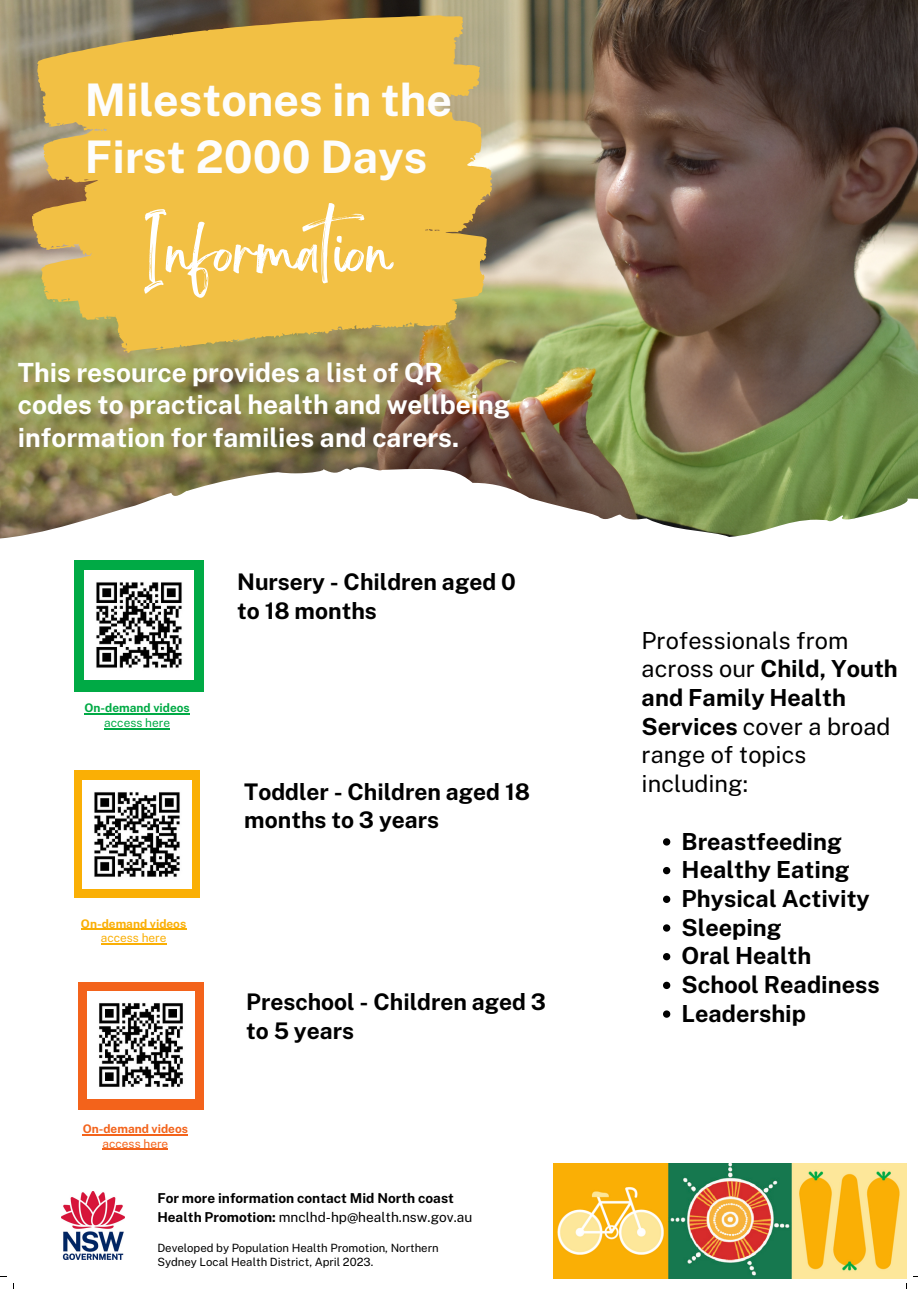
<style>
.page{position:relative;width:918px;height:1289px;background:#fff}
.page>*{position:absolute;margin:0;border:0;box-sizing:border-box;transform-origin:0 0}
.t1{font:52.88px "Brightwall";color:#fff}
.t2{font:700 44.92px/56.2px "Public Sans";color:#fdfdfd}
.t3{font:700 26.4px/32.1px "Public Sans";color:#fff}
.t4{font:23.48px/28.7px "Public Sans";color:#000}
.t5{font:700 23.48px "Public Sans";color:#000}
.t6{font:700 22.88px/28.7px "Public Sans";color:#000}
.t7{font:700 13.65px/18.6px "Public Sans";color:#000}
.t8{font:700 11.85px/14.6px "Public Sans";color:#00aa45;text-align:center}
.t9{font:700 11.85px/14.6px "Public Sans";color:#faaf05;text-align:center}
.t10{font:700 11.85px/14.6px "Public Sans";color:#f3631b;text-align:center}
.t11{font:11.4px/14.1px "Public Sans";color:#000}
.s1{font-weight:400}
.s2{font-weight:700}
</style>
<div class="page">
<img style="left:62px;top:1191px;width:63px;height:69px">
<img style="left:554px;top:1164px;width:353px;height:114px">
<div style="left:74px;top:561px;width:130px;height:131px;background:#00aa45"></div>
<img style="left:85px;top:570px;width:108px;height:109px">
<img style="left:0;top:0;width:918px;height:539px">
<svg style="left:426px;top:34px;width:66px;height:147px"></svg>
<div style="left:74px;top:771px;width:126px;height:127px;background:#faaf05"></div>
<img style="left:83px;top:780px;width:108px;height:108px">
<div style="left:78px;top:982px;width:126px;height:128px;background:#f3631b"></div>
<img style="left:87px;top:991px;width:108px;height:107px">
<hr style="left:84px;top:713px;width:106px;height:2px;background:#00aa45">
<hr style="left:104px;top:728px;width:66px;height:1px;background:#00aa45">
<hr style="left:81px;top:929px;width:105px;height:1px;background:#faaf05">
<hr style="left:101px;top:943px;width:66px;height:1px;background:#faaf05">
<hr style="left:83px;top:1134px;width:105px;height:1px;background:#f3631b">
<hr style="left:102px;top:1148px;width:66px;height:1px;background:#f3631b">
<svg style="left:663px;top:838px;width:7px;height:7px"></svg>
<svg style="left:663px;top:867px;width:7px;height:7px"></svg>
<svg style="left:663px;top:895px;width:7px;height:8px"></svg>
<svg style="left:663px;top:924px;width:7px;height:7px"></svg>
<svg style="left:663px;top:953px;width:7px;height:7px"></svg>
<svg style="left:663px;top:982px;width:7px;height:7px"></svg>
<svg style="left:663px;top:1010px;width:7px;height:8px"></svg>
<p class="t2" style="left:85px;top:72px;width:369px">Milestones in the<br>First 2000 Days</p>
<p class="t1" style="left:145px;top:233px;width:249px">Information</p>
<p class="t3" style="left:18px;top:357px;width:494px">This resource provides a list of QR codes to practical health and wellbeing information for families and carers.</p>
<p class="t8" style="left:84px;top:701px;width:107px">On-demand videos <span class="s1">access here</span></p>
<p class="t9" style="left:81px;top:916px;width:107px">On-demand videos <span class="s1">access here</span></p>
<p class="t10" style="left:83px;top:1121px;width:107px">On-demand videos <span class="s1">access here</span></p>
<p class="t6" style="left:237px;top:567px;width:280px">Nursery - Children aged 0 to 18 months</p>
<p class="t6" style="left:244px;top:777px;width:287px">Toddler - Children aged 18 months to 3 years</p>
<p class="t6" style="left:246px;top:987px;width:301px">Preschool - Children aged 3 to 5 years</p>
<p class="t7" style="left:157px;top:1189px;width:316px">For more information contact Mid North coast<br>Health Promotion: <span class="s1">mnclhd-hp@health.nsw.gov.au</span></p>
<p class="t11" style="left:157px;top:1241px;width:283px">Developed by Population Health Promotion, Northern<br>Sydney Local Health District, April 2023.</p>
<p class="t4" style="left:642px;top:626px;width:258px">Professionals from across our <span class="s2">Child, Youth and Family Health<br>Services</span> cover a broad range of topics including:</p>
<p class="t5" style="left:682px;top:827px;width:162px">Breastfeeding</p>
<p class="t5" style="left:682px;top:856px;width:170px">Healthy Eating</p>
<p class="t5" style="left:682px;top:884px;width:190px">Physical Activity</p>
<p class="t5" style="left:682px;top:913px;width:102px">Sleeping</p>
<p class="t5" style="left:682px;top:942px;width:131px">Oral Health</p>
<p class="t5" style="left:682px;top:970px;width:200px">School Readiness</p>
<p class="t5" style="left:682px;top:999px;width:126px">Leadership</p>
</div>
